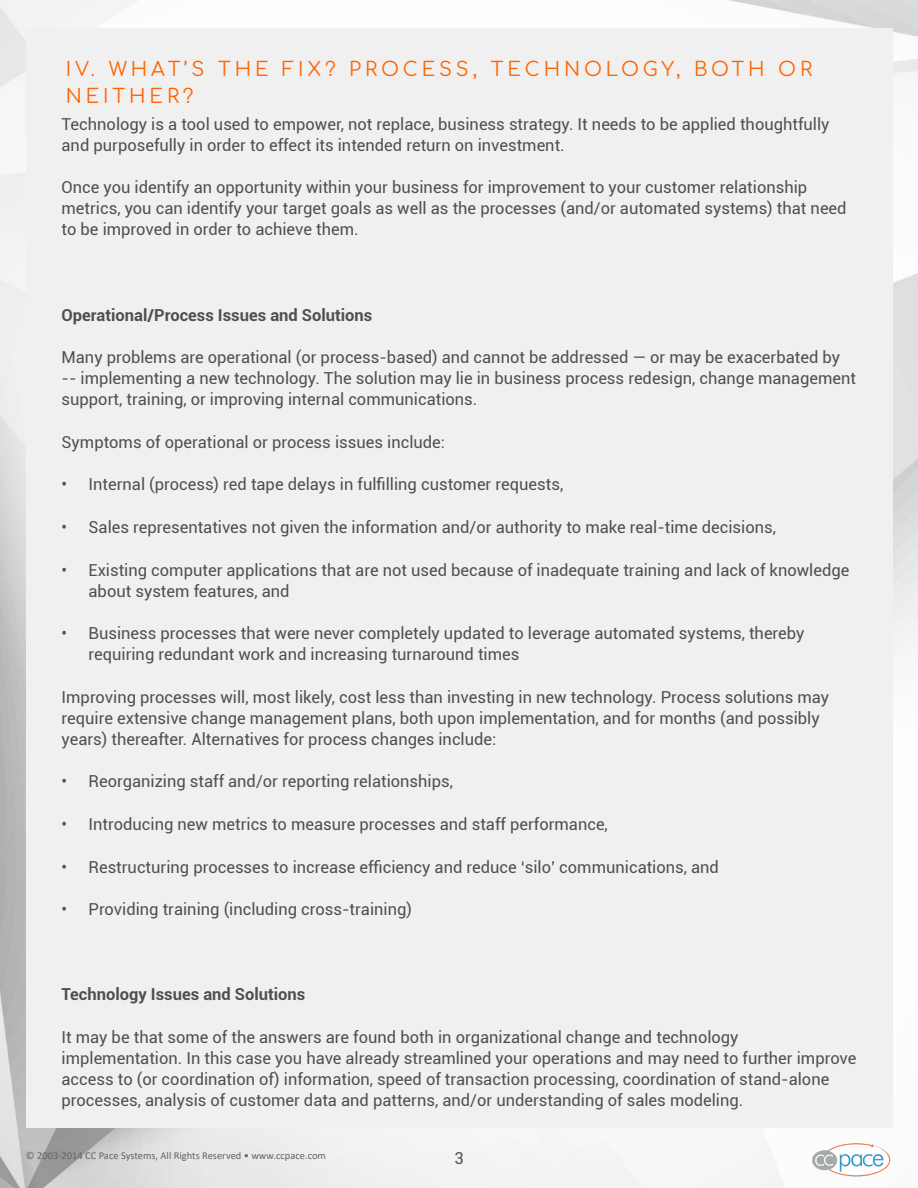
<style>
.page{position:relative;width:918px;height:1188px;background:#fff}
.page>*{position:absolute;margin:0;border:0;box-sizing:border-box;transform-origin:0 0}
.t1{font:19.5px/27px "Comfortaa";letter-spacing:.2em;color:#ff6400}
.t2{font:16.5px/21px "Roboto";color:#4e4f4f}
.t3{font:700 16.5px "Roboto";color:#4e4f4f}
.t4{font:16.5px "Roboto";color:#50504e}
.t5{font:10.5px "Calibri";color:#646464}
</style>
<div class="page">
<img style="left:0;top:0;width:918px;height:1188px">
<div style="left:26px;top:28px;width:866px;height:1100px;background:#f0f0f0"></div>
<img style="left:804px;top:1139px;width:98px;height:43px">
<p class="t1" style="left:66px;top:52px;width:748px">IV. WHAT’S THE FIX? PROCESS, TECHNOLOGY, BOTH OR<br>NEITHER?</p>
<p class="t2" style="left:62px;top:113px;width:769px">Technology is a tool used to empower, not replace, business strategy. It needs to be applied thoughtfully and purposefully in order to effect its intended return on investment.</p>
<p class="t2" style="left:62px;top:176px;width:787px">Once you identify an opportunity within your business for improvement to your customer relationship metrics, you can identify your target goals as well as the processes (and/or automated systems) that need to be improved in order to achieve them.</p>
<p class="t3" style="left:62px;top:303px;width:312px">Operational/Process Issues and Solutions</p>
<p class="t2" style="left:62px;top:346px;width:796px">Many problems are operational (or process-based) and cannot be addressed — or may be exacerbated by -- implementing a new technology. The solution may lie in business process redesign, change management support, training, or improving internal communications.</p>
<p class="t2" style="left:62px;top:431px;width:385px">Symptoms of operational or process issues include:</p>
<p class="t2" style="left:62px;top:473px;width:503px">• Internal (process) red tape delays in fulfilling customer requests,</p>
<p class="t2" style="left:62px;top:516px;width:716px">• Sales representatives not given the information and/or authority to make real-time decisions,</p>
<p class="t2" style="left:89px;top:559px;width:762px;text-indent:-27px">• Existing computer applications that are not used because of inadequate training and lack of knowledge about system features, and</p>
<p class="t2" style="left:89px;top:622px;width:717px;text-indent:-27px">• Business processes that were never completely updated to leverage automated systems, thereby requiring redundant work and increasing turnaround times</p>
<p class="t2" style="left:62px;top:686px;width:769px">Improving processes will, most likely, cost less than investing in new technology. Process solutions may require extensive change management plans, both upon implementation, and for months (and possibly years) thereafter. Alternatives for process changes include:</p>
<p class="t2" style="left:62px;top:770px;width:393px">• Reorganizing staff and/or reporting relationships,</p>
<p class="t2" style="left:62px;top:813px;width:548px">• Introducing new metrics to measure processes and staff performance,</p>
<p class="t2" style="left:62px;top:856px;width:659px">• Restructuring processes to increase efficiency and reduce ‘silo’ communications, and</p>
<p class="t2" style="left:62px;top:898px;width:352px">• Providing training (including cross-training)</p>
<p class="t3" style="left:62px;top:983px;width:245px">Technology Issues and Solutions</p>
<p class="t2" style="left:62px;top:1026px;width:796px">It may be that some of the answers are found both in organizational change and technology implementation. In this case you have already streamlined your operations and may need to further improve access to (or coordination of) information, speed of transaction processing, coordination of stand-alone processes, analysis of customer data and patterns, and/or understanding of sales modeling.</p>
<p class="t5" style="left:26px;top:1149px;width:302px">© 2003-2014 CC Pace Systems, All Rights Reserved • www.ccpace.com</p>
<p class="t4" style="left:454px;top:1146px;width:11px">3</p>
</div>
